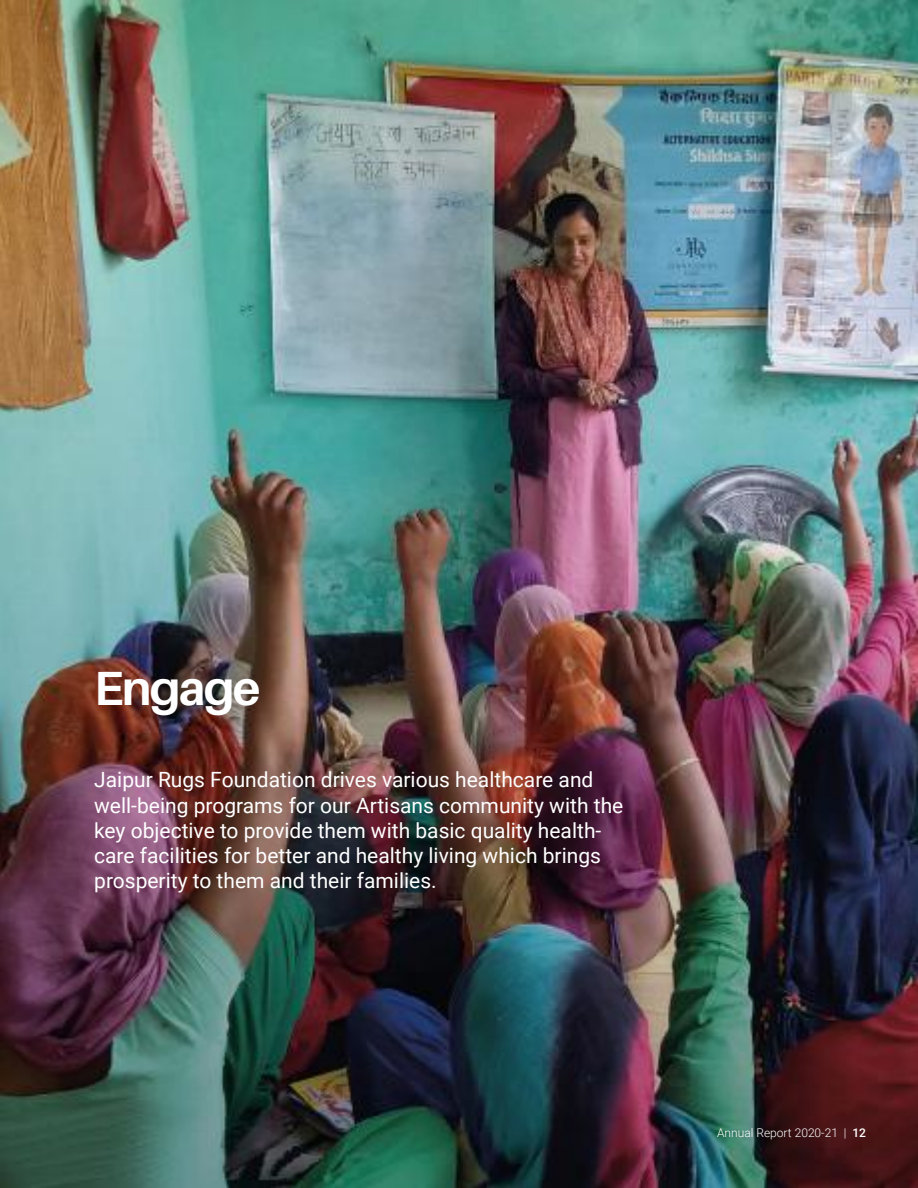
<style>
.page{position:relative;width:918px;height:1188px;background:#fff}
.page>*{position:absolute;margin:0;border:0;box-sizing:border-box;transform-origin:0 0}
.t1{font:700 48px "Aileron";letter-spacing:-.04em;color:#fff}
.t2{font:21px/25.2px "Roboto";color:#fff}
.t3{font:300 12px "Roboto";color:#fff}
.s1{font-weight:500}
</style>
<div class="page">
<img style="left:0;top:0;width:918px;height:1188px">
<h1 class="t1" style="left:94px;top:662px;width:168px">Engage</h1>
<p class="t2" style="left:94px;top:767px;width:531px">Jaipur Rugs Foundation drives various healthcare and well-being programs for our Artisans community with the key objective to provide them with basic quality health&shy;care facilities for better and healthy living which brings prosperity to them and their families.</p>
<p class="t3" style="left:717px;top:1125px;width:150px">Annual Report 2020-21 | <span class="s1">12</span></p>
</div>
